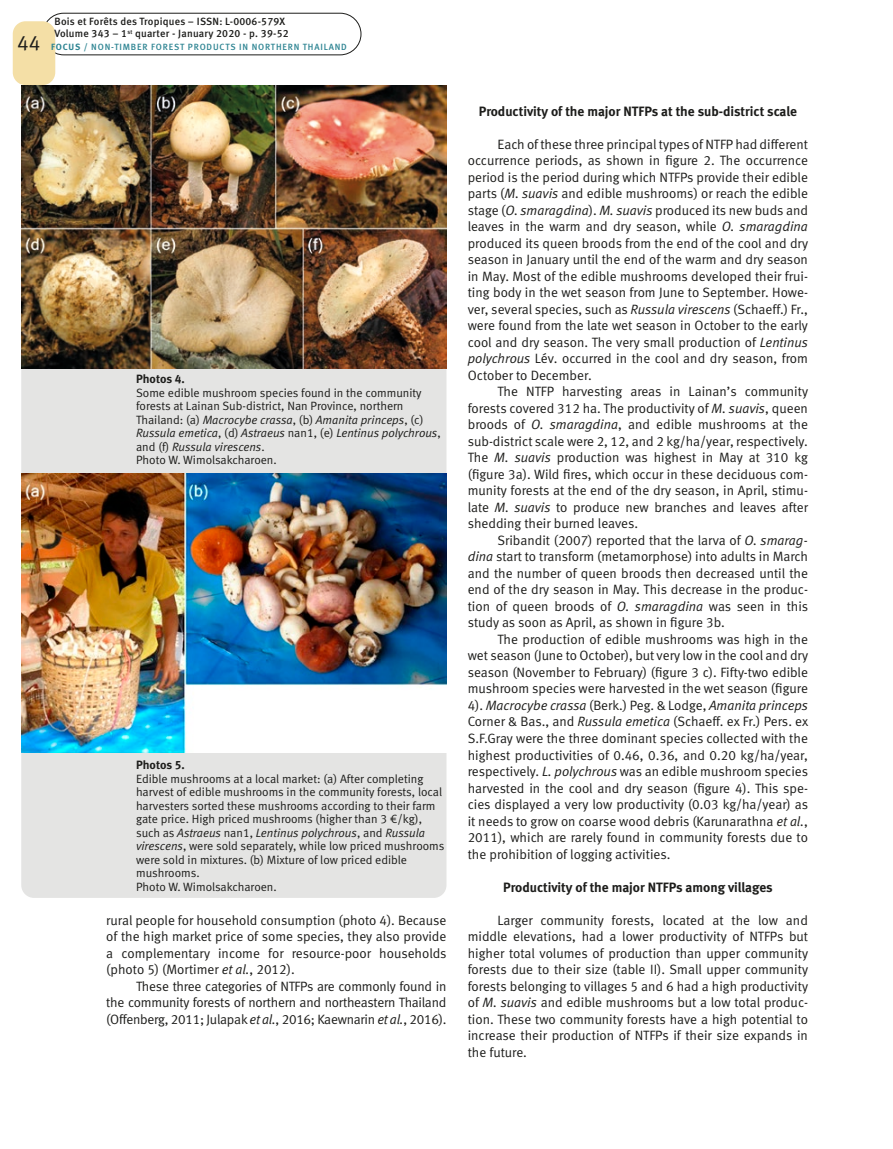
<style>
.page{position:relative;width:893px;height:1149px;background:#fff}
.page>*{position:absolute;margin:0;border:0;box-sizing:border-box;transform-origin:0 0}
.t1{font:21px "Meta Normal LF";color:#1d1d1b}
.t2{font:13.5px/16.5px "Meta Normal LF";color:#1d1d1b;text-align:justify}
.t3{font:13.5px "Meta Bold LF";color:#1d1d1b}
.t4{font:12px/13.5px "Meta Normal LF";color:#1d1d1b}
.t5{font:12px "Meta Bold LF";color:#1d1d1b}
.t6{font:10.5px/12px "Meta Medium LF";letter-spacing:.02em;color:#1d1d1b}
.t7{font:9px "Meta Medium LF";letter-spacing:.09em;color:#2f8593}
.s1{font-family:"Meta Bold LF"}
.s2{font-style:italic}
</style>
<div class="page">
<div style="left:43px;top:13px;width:318px;height:42px;border:1px solid #1d1d1b;border-radius:21px"></div>
<div style="left:13px;top:21px;width:42px;height:64px;background:#f4dfa6;border-radius:13px"></div>
<div style="left:21px;top:85px;width:425px;height:812px;background:#e4e4e3;border-radius:13px"></div>
<img style="left:21px;top:85px;width:425px;height:283px">
<img style="left:21px;top:473px;width:425px;height:279px">
<h1 class="t1" style="left:17px;top:31px;width:25px">44</h1>
<p class="t6" style="left:55px;top:15px;width:236px">Bois et Forêts des Tropiques – ISSN: L-0006-579X<br>Volume 343 – 1<sup>st</sup> quarter - January 2020 - p. 39-52</p>
<p class="t7" style="left:51px;top:41px;width:297px"><span class="s1">FOCUS /</span> NON-TIMBER FOREST PRODUCTS IN NORTHERN THAILAND</p>
<p class="t5" style="left:136px;top:371px;width:50px">Photos 4.</p>
<p class="t4" style="left:136px;top:385px;width:306px">Some edible mushroom species found in the community forests at Lainan Sub-district, Nan Province, northern Thailand: (a) <span class="s2">Macrocybe crassa</span>, (b) <span class="s2">Amanita princeps</span>, (c)<br><span class="s2">Russula emetica</span>, (d) <span class="s2">Astraeus</span> nan1, (e) <span class="s2">Lentinus polychrous</span>, and (f) <span class="s2">Russula virescens</span>.<br>Photo W. Wimolsakcharoen.</p>
<p class="t5" style="left:136px;top:757px;width:50px">Photos 5.</p>
<p class="t4" style="left:136px;top:771px;width:310px">Edible mushrooms at a local market: (a) After completing harvest of edible mushrooms in the community forests, local harvesters sorted these mushrooms according to their farm gate price. High priced mushrooms (higher than 3 €/kg), such as <span class="s2">Astraeus</span> nan1, <span class="s2">Lentinus polychrous</span>, and <span class="s2">Russula virescens</span>, were sold separately, while low priced mushrooms were sold in mixtures. (b) Mixture of low priced edible mushrooms.<br>Photo W. Wimolsakcharoen.</p>
<p class="t2" style="left:106px;top:911px;width:342px">rural people for household consumption (photo 4). Because of the high market price of some species, they also provide a complementary income for resource-poor households (photo 5) (Mortimer <span class="s2">et al.</span>, 2012).</p>
<p class="t2" style="left:106px;top:977px;width:342px;text-indent:30px">These three categories of NTFPs are commonly found in the community forests of northern and northeastern Thailand (Offenberg, 2011; Julapak <span class="s2">et al.</span>, 2016; Kaewnarin <span class="s2">et al.</span>, 2016).</p>
<p class="t3" style="left:479px;top:103px;width:320px">Productivity of the major NTFPs at the sub-district scale</p>
<p class="t2" style="left:468px;top:135px;width:342px;text-indent:30px">Each of these three principal types of NTFP had different occurrence periods, as shown in figure 2. The occurrence period is the period during which NTFPs provide their edible parts (<span class="s2">M. suavis</span> and edible mushrooms) or reach the edible stage (<span class="s2">O. smaragdina</span>). <span class="s2">M. suavis</span> produced its new buds and leaves in the warm and dry season, while <span class="s2">O. smaragdina </span>produced its queen broods from the end of the cool and dry season in January until the end of the warm and dry season in May. Most of the edible mushrooms developed their frui&shy;ting body in the wet season from June to September. Howe&shy;ver, several species, such as <span class="s2">Russula virescens</span> (Schaeff.) Fr., were found from the late wet season in October to the early cool and dry season. The very small production of <span class="s2">Lentinus polychrous</span> Lév. occurred in the cool and dry season, from October to December.</p>
<p class="t2" style="left:468px;top:383px;width:342px;text-indent:30px">The NTFP harvesting areas in Lainan’s community forests covered 312 ha. The productivity of <span class="s2">M. suavis</span>, queen broods of <span class="s2">O. smaragdina</span>, and edible mushrooms at the sub-district scale were 2, 12, and 2 kg/ha/year, respectively.<br>The <span class="s2">M. suavis</span> production was highest in May at 310 kg (figure 3a). Wild fires, which occur in these deciduous com&shy;munity forests at the end of the dry season, in April, stimu&shy;late <span class="s2">M. suavis</span> to produce new branches and leaves after shedding their burned leaves.</p>
<p class="t2" style="left:468px;top:531px;width:342px;text-indent:30px">Sribandit (2007) reported that the larva of <span class="s2">O. smarag&shy;dina</span> start to transform (metamorphose) into adults in March and the number of queen broods then decreased until the end of the dry season in May. This decrease in the produc&shy;tion of queen broods of <span class="s2">O. smaragdina</span> was seen in this study as soon as April, as shown in figure 3b.</p>
<p class="t2" style="left:468px;top:630px;width:342px;text-indent:30px">The production of edible mushrooms was high in the wet season (June to October), but very low in the cool and dry season (November to February) (figure 3 c). Fifty-two edible mushroom species were harvested in the wet season (figure 4). <span class="s2">Macrocybe crassa</span> (Berk.) Peg. &amp; Lodge, <span class="s2">Amanita princeps </span>Corner &amp; Bas., and <span class="s2">Russula emetica</span> (Schaeff. ex Fr.) Pers. ex S.F.Gray were the three dominant species collected with the highest productivities of 0.46, 0.36, and 0.20 kg/ha/year, respectively. <span class="s2">L. polychrous</span> was an edible mushroom species harvested in the cool and dry season (figure 4). This spe&shy;cies displayed a very low productivity (0.03 kg/ha/year) as it needs to grow on coarse wood debris (Karunarathna <span class="s2">et al.</span>, 2011), which are rarely found in community forests due to the prohibition of logging activities.</p>
<p class="t3" style="left:503px;top:878px;width:271px">Productivity of the major NTFPs among villages</p>
<p class="t2" style="left:468px;top:911px;width:342px;text-indent:30px">Larger community forests, located at the low and middle elevations, had a lower productivity of NTFPs but higher total volumes of production than upper community forests due to their size (table II). Small upper community forests belonging to villages 5 and 6 had a high productivity of <span class="s2">M. suavis</span> and edible mushrooms but a low total produc&shy;tion. These two community forests have a high potential to increase their production of NTFPs if their size expands in the future.</p>
</div>
